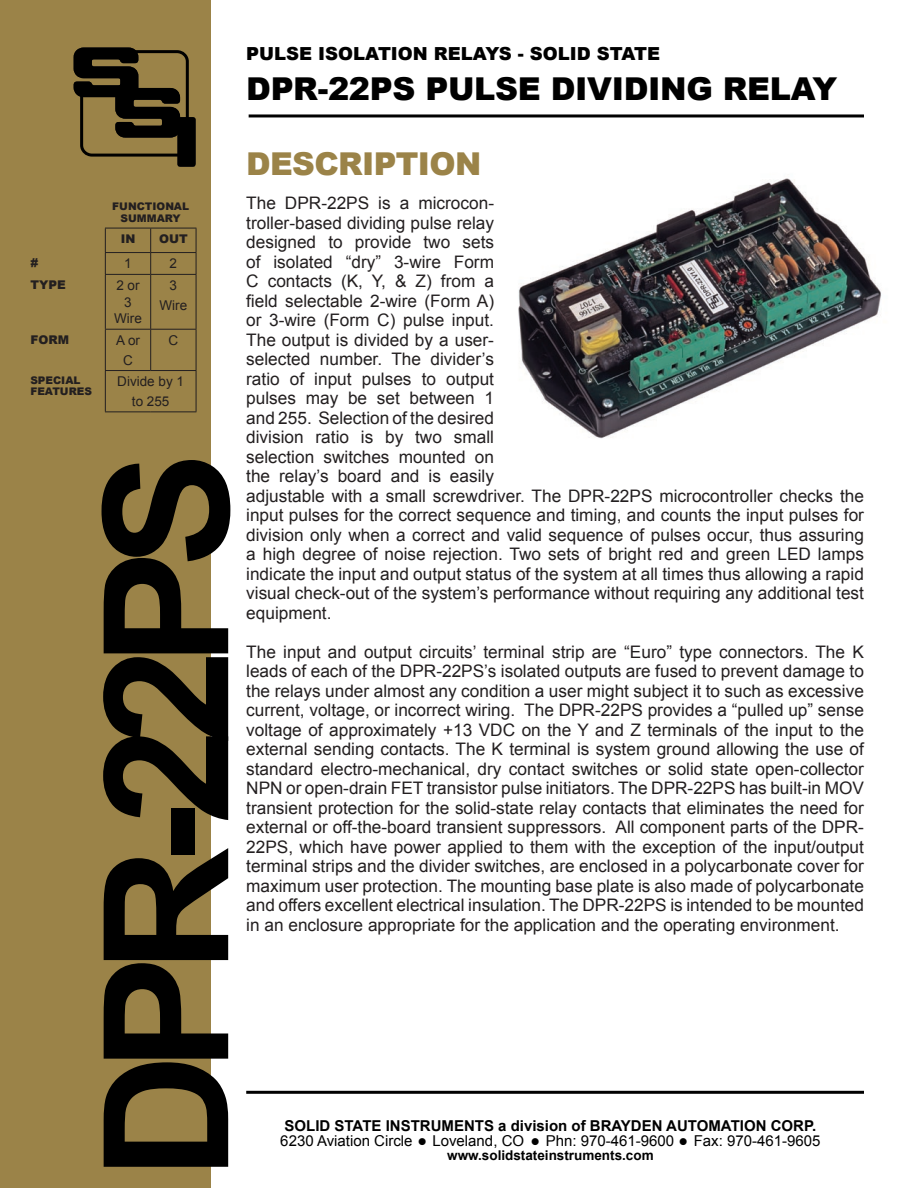
<style>
.page{position:relative;width:918px;height:1188px;background:#fff}
.page>*{position:absolute;margin:0;border:0;box-sizing:border-box;transform-origin:0 0}
.t1{font:700 174px "Arial";letter-spacing:-.1em;color:#000}
.t2{font:900 31.5px "Arial";letter-spacing:-.01em;color:#000}
.t3{font:900 31.5px "Arial";letter-spacing:-.02em;color:#9b8348}
.t4{font:900 18px "Arial";color:#000}
.t5{font:17.25px/19.5px "Arial";color:#231f20}
.t6{font:15px/15px "Arial";color:#000}
.t7{font:13.5px/19.5px "Arial";color:#231f20;text-align:center}
.t8{font:700 13.5px "Arial";color:#000}
.t9{font:900 12px "Arial";color:#231f20}
.t10{font:900 10.5px/12px "Arial";color:#231f20;text-align:center}
.s1{font-weight:700}
</style>
<div class="page">
<div style="left:0;top:0;width:211px;height:1188px;background:#9b8348"></div>
<svg style="left:73px;top:47px;width:123px;height:120px"></svg>
<hr style="left:249px;top:114px;width:615px;height:3px;background:#000">
<hr style="left:246px;top:1091px;width:618px;height:3px;background:#000">
<hr style="left:105px;top:228px;width:46px;height:1px;background:#231f20">
<hr style="left:151px;top:228px;width:45px;height:1px;background:#231f20">
<hr style="left:105px;top:252px;width:46px;height:1px;background:#231f20">
<svg style="left:105px;top:228px;width:1px;height:46px"></svg>
<hr style="left:151px;top:252px;width:45px;height:1px;background:#231f20">
<svg style="left:150px;top:228px;width:1px;height:46px"></svg>
<svg style="left:196px;top:228px;width:1px;height:46px"></svg>
<hr style="left:105px;top:274px;width:46px;height:1px;background:#231f20">
<hr style="left:105px;top:275px;width:1px;height:54px;background:#231f20">
<hr style="left:151px;top:274px;width:45px;height:1px;background:#231f20">
<hr style="left:150px;top:275px;width:1px;height:54px;background:#231f20">
<hr style="left:196px;top:275px;width:1px;height:54px;background:#231f20">
<hr style="left:105px;top:329px;width:46px;height:1px;background:#231f20">
<hr style="left:105px;top:330px;width:1px;height:40px;background:#231f20">
<hr style="left:151px;top:329px;width:45px;height:1px;background:#231f20">
<hr style="left:150px;top:330px;width:1px;height:40px;background:#231f20">
<hr style="left:196px;top:330px;width:1px;height:40px;background:#231f20">
<hr style="left:105px;top:370px;width:46px;height:1px;background:#231f20">
<hr style="left:105px;top:371px;width:1px;height:40px;background:#231f20">
<hr style="left:151px;top:370px;width:45px;height:1px;background:#231f20">
<hr style="left:196px;top:371px;width:1px;height:40px;background:#231f20">
<hr style="left:105px;top:411px;width:46px;height:1px;background:#231f20">
<hr style="left:151px;top:411px;width:45px;height:1px;background:#231f20">
<img style="left:518px;top:178px;width:364px;height:261px">
<p class="t4" style="left:246px;top:41px;width:416px">PULSE ISOLATION RELAYS - SOLID STATE</p>
<h2 class="t2" style="left:246px;top:66px;width:593px">DPR-22PS PULSE DIVIDING RELAY</h2>
<p class="t10" style="left:112px;top:200px;width:78px">FUNCTIONAL<br>SUMMARY</p>
<p class="t9" style="left:121px;top:230px;width:16px">IN</p>
<p class="t9" style="left:159px;top:230px;width:30px">OUT</p>
<p class="t9" style="left:30px;top:254px;width:9px">#</p>
<p class="t7" style="left:124px;top:254px;width:9px">1</p>
<p class="t7" style="left:170px;top:254px;width:9px">2</p>
<p class="t9" style="left:30px;top:276px;width:37px">TYPE</p>
<p class="t7" style="left:114px;top:277px;width:29px;line-height:16.5px">2 or<br>3<br>Wire</p>
<p class="t7" style="left:160px;top:276px;width:29px">3<br>Wire</p>
<p class="t9" style="left:30px;top:331px;width:40px">FORM</p>
<p class="t7" style="left:116px;top:331px;width:26px">A or<br>C</p>
<p class="t7" style="left:169px;top:331px;width:11px">C</p>
<p class="t10" style="left:30px;top:375px;width:63px;line-height:10.5px;text-align:left">SPECIAL<br>FEATURES</p>
<p class="t7" style="left:117px;top:372px;width:68px">Divide by 1 to 255</p>
<h1 class="t1" style="left:52px;top:1179px;width:729px;rotate:-90deg">DPR-22PS</h1>
<h2 class="t3" style="left:246px;top:141px;width:237px">DESCRIPTION</h2>
<p class="t5" style="left:246px;top:193px;width:619px">The DPR-22PS is a microcon-<br>troller-based dividing pulse relay<br>designed to provide two sets<br>of isolated “dry” 3-wire Form<br>C contacts (K, Y, &amp; Z) from a<br>field selectable 2-wire (Form A)<br>or 3-wire (Form C) pulse input.<br>The output is divided by a user-<br>selected number. The divider’s<br>ratio of input pulses to output<br>pulses may be set between 1<br>and 255. Selection of the desired<br>division ratio is by two small<br>selection switches mounted on<br>the relay’s board and is easily<br>adjustable with a small screwdriver. The DPR-22PS microcontroller checks the input pulses for the correct sequence and timing, and counts the input pulses for division only when a correct and valid sequence of pulses occur, thus assuring a high degree of noise rejection. Two sets of bright red and green LED lamps indicate the input and output status of the system at all times thus allowing a rapid visual check-out of the system’s performance without requiring any additional test equipment.</p>
<p class="t5" style="left:246px;top:642px;width:619px;text-align:justify">The input and output circuits’ terminal strip are “Euro” type connectors. The K leads of each of the DPR-22PS’s isolated outputs are fused to prevent damage to the relays under almost any condition a user might subject it to such as excessive current, voltage, or incorrect wiring. The DPR-22PS provides a “pulled up” sense voltage of approximately +13 VDC on the Y and Z terminals of the input to the external sending contacts. The K terminal is system ground allowing the use of standard electro-mechanical, dry contact switches or solid state open-collector NPN or open-drain FET transistor pulse initiators. The DPR-22PS has built-in MOV transient protection for the solid-state relay contacts that eliminates the need for external or off-the-board transient suppressors. All component parts of the DPR-22PS, which have power applied to them with the exception of the input/output terminal strips and the divider switches, are enclosed in a polycarbonate cover for maximum user protection. The mounting base plate is also made of polycarbonate and offers excellent electrical insulation. The DPR-22PS is intended to be mounted in an enclosure appropriate for the application and the operating environment.</p>
<p class="t6" style="left:280px;top:1119px;width:542px"><span class="s1">SOLID STATE INSTRUMENTS a division of BRAYDEN AUTOMATION CORP.<br></span>6230 Aviation Circle ● Loveland, CO ● Phn: 970-461-9600 ● Fax: 970-461-9605</p>
<p class="t8" style="left:447px;top:1146px;width:208px">www.solidstateinstruments.com</p>
</div>
